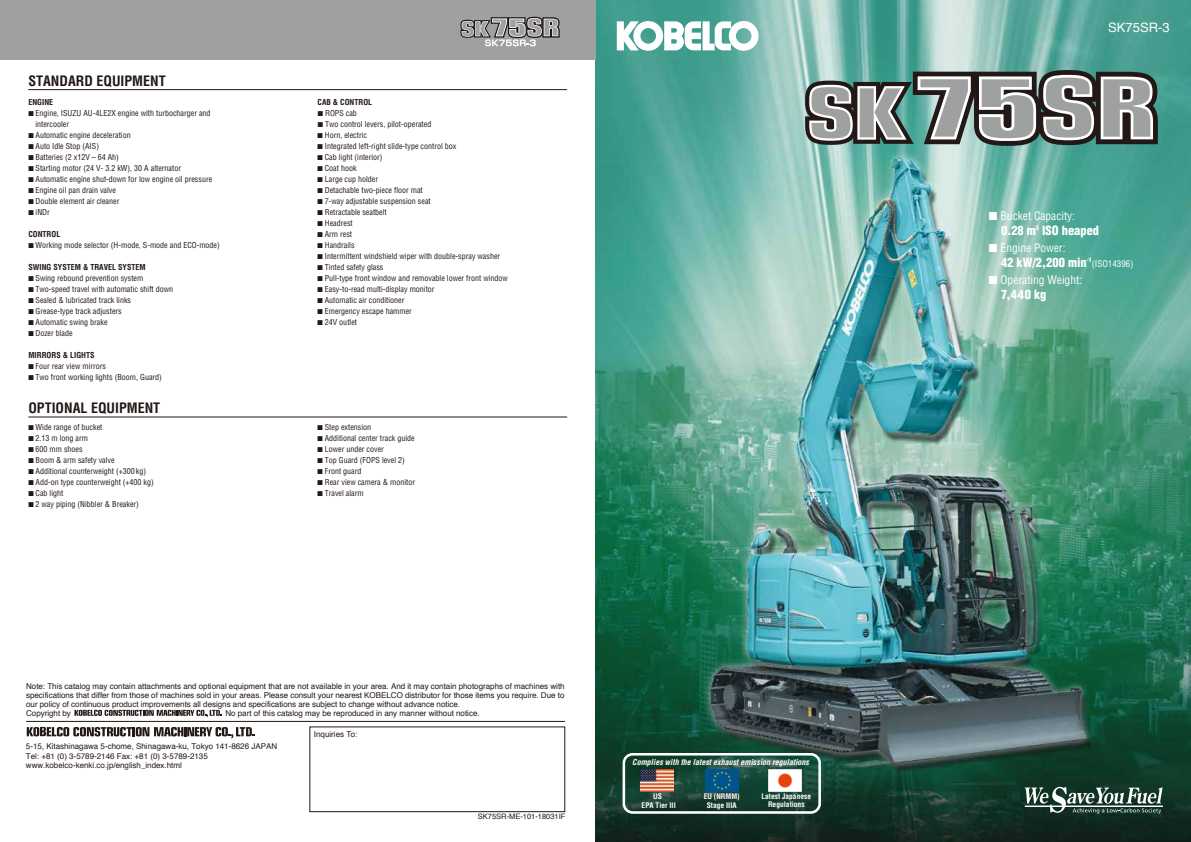
<style>
.page{position:relative;width:1191px;height:842px;background:#fff}
.page>*{position:absolute;margin:0;border:0;box-sizing:border-box;transform-origin:0 0}
.t1{font:700 condensed 14px "Helvetica";color:#221815}
.t2{font:13px "Helvetica";color:#fff}
.t3{font:900 condensed 12.4px "Helvetica";color:#fff}
.t4{font:condensed 11.5px "Helvetica";color:#fff}
.t5{font:condensed 9px "Helvetica";color:#fff}
.t6{font:condensed 8px/11px "Helvetica";color:#221815}
.t7{font:8px/9px "Helvetica";color:#221815}
.t8{font:700 condensed 8px "Helvetica";color:#221815}
.t9{font:italic 700 condensed 8px "Helvetica";color:#fff}
.t10{font:700 condensed 7.5px/8.5px "Helvetica";color:#fff;text-align:center}
.t11{font:7.5px "Helvetica";color:#221815}
</style>
<div class="page">
<img style="left:595px;top:0;width:596px;height:842px">
<div style="left:0;top:0;width:595px;height:60px;background:#9fa0a0"></div>
<svg style="left:460px;top:17px;width:100px;height:29px"></svg>
<svg style="left:1024px;top:786px;width:138px;height:28px"></svg>
<div style="left:622px;top:753px;width:199px;height:61px;border:3px solid #fff;border-radius:9px"></div>
<img style="left:641px;top:769px;width:33px;height:22px">
<img style="left:705px;top:769px;width:33px;height:22px">
<img style="left:768px;top:769px;width:33px;height:22px">
<svg style="left:617px;top:21px;width:141px;height:30px"></svg>
<svg style="left:805px;top:70px;width:352px;height:76px;background:#858e8b"></svg>
<hr style="left:28px;top:89px;width:539px;height:1px;background:#221815">
<hr style="left:28px;top:417px;width:539px;height:1px;background:#221815">
<div style="left:310px;top:727px;width:255px;height:85px;border:1px solid #221815"></div>
<hr style="left:26px;top:721px;width:539px;height:1px;background:#221815">
<svg style="left:27px;top:727px;width:228px;height:11px"></svg>
<svg style="left:74px;top:710px;width:148px;height:7px"></svg>
<h1 class="t1" style="left:28px;top:72px;width:139px">STANDARD EQUIPMENT</h1>
<p class="t8" style="left:28px;top:97px;width:26px">ENGINE</p>
<p class="t6" style="left:35px;top:107px;width:177px;text-indent:-7px">■ Engine, ISUZU AU-4LE2X engine with turbocharger and intercooler</p>
<p class="t6" style="left:28px;top:129px;width:104px">■ Automatic engine deceleration</p>
<p class="t6" style="left:28px;top:140px;width:72px">■ Auto Idle Stop (AIS)</p>
<p class="t6" style="left:28px;top:151px;width:92px">■ Batteries (2 x12V – 64 Ah)</p>
<p class="t6" style="left:28px;top:162px;width:154px">■ Starting motor (24 V- 3.2 kW), 30 A alternator</p>
<p class="t6" style="left:28px;top:173px;width:185px">■ Automatic engine shut-down for low engine oil pressure</p>
<p class="t6" style="left:28px;top:184px;width:89px">■ Engine oil pan drain valve</p>
<p class="t6" style="left:28px;top:195px;width:93px">■ Double element air cleaner</p>
<p class="t6" style="left:28px;top:206px;width:23px">■ iNDr</p>
<p class="t8" style="left:28px;top:229px;width:34px">CONTROL</p>
<p class="t6" style="left:28px;top:239px;width:193px">■ Working mode selector (H-mode, S-mode and ECO-mode)</p>
<p class="t8" style="left:28px;top:262px;width:119px">SWING SYSTEM &amp; TRAVEL SYSTEM</p>
<p class="t6" style="left:28px;top:272px;width:117px">■ Swing rebound prevention system</p>
<p class="t6" style="left:28px;top:283px;width:146px">■ Two-speed travel with automatic shift down</p>
<p class="t6" style="left:28px;top:294px;width:104px">■ Sealed &amp; lubricated track links</p>
<p class="t6" style="left:28px;top:305px;width:95px">■ Grease-type track adjusters</p>
<p class="t6" style="left:28px;top:316px;width:81px">■ Automatic swing brake</p>
<p class="t6" style="left:28px;top:327px;width:46px">■ Dozer blade</p>
<p class="t8" style="left:28px;top:350px;width:68px">MIRRORS &amp; LIGHTS</p>
<p class="t6" style="left:28px;top:360px;width:79px">■ Four rear view mirrors</p>
<p class="t6" style="left:28px;top:371px;width:135px">■ Two front working lights (Boom, Guard)</p>
<h1 class="t1" style="left:28px;top:399px;width:133px">OPTIONAL EQUIPMENT</h1>
<p class="t6" style="left:28px;top:421px;width:76px">■ Wide range of bucket</p>
<p class="t6" style="left:28px;top:432px;width:61px">■ 2.13 m long arm</p>
<p class="t6" style="left:28px;top:443px;width:56px">■ 600 mm shoes</p>
<p class="t6" style="left:28px;top:454px;width:88px">■ Boom &amp; arm safety valve</p>
<p class="t6" style="left:28px;top:465px;width:119px">■ Additional counterweight (+300 kg)</p>
<p class="t6" style="left:28px;top:476px;width:127px">■ Add-on type counterweight (+400 kg)</p>
<p class="t6" style="left:28px;top:487px;width:37px">■ Cab light</p>
<p class="t6" style="left:28px;top:498px;width:112px">■ 2 way piping (Nibbler &amp; Breaker)</p>
<p class="t8" style="left:317px;top:97px;width:56px">CAB &amp; CONTROL</p>
<p class="t6" style="left:318px;top:107px;width:41px">■ ROPS cab</p>
<p class="t6" style="left:318px;top:118px;width:115px">■ Two control levers, pilot-operated</p>
<p class="t6" style="left:317px;top:129px;width:51px">■ Horn, electric</p>
<p class="t6" style="left:317px;top:140px;width:140px">■ Integrated left-right slide-type control box</p>
<p class="t6" style="left:317px;top:151px;width:67px">■ Cab light (interior)</p>
<p class="t6" style="left:317px;top:162px;width:41px">■ Coat hook</p>
<p class="t6" style="left:317px;top:173px;width:62px">■ Large cup holder</p>
<p class="t6" style="left:317px;top:184px;width:107px">■ Detachable two-piece floor mat</p>
<p class="t6" style="left:317px;top:195px;width:115px">■ 7-way adjustable suspension seat</p>
<p class="t6" style="left:317px;top:206px;width:71px">■ Retractable seatbelt</p>
<p class="t6" style="left:317px;top:217px;width:37px">■ Headrest</p>
<p class="t6" style="left:317px;top:228px;width:36px">■ Arm rest</p>
<p class="t6" style="left:317px;top:239px;width:39px">■ Handrails</p>
<p class="t6" style="left:317px;top:250px;width:184px">■ Intermittent windshield wiper with double-spray washer</p>
<p class="t6" style="left:317px;top:261px;width:67px">■ Tinted safety glass</p>
<p class="t6" style="left:317px;top:272px;width:192px">■ Pull-type front window and removable lower front window</p>
<p class="t6" style="left:317px;top:283px;width:119px">■ Easy-to-read multi-display monitor</p>
<p class="t6" style="left:317px;top:294px;width:88px">■ Automatic air conditioner</p>
<p class="t6" style="left:317px;top:305px;width:96px">■ Emergency escape hammer</p>
<p class="t6" style="left:317px;top:316px;width:41px">■ 24V outlet</p>
<p class="t6" style="left:317px;top:421px;width:55px">■ Step extension</p>
<p class="t6" style="left:317px;top:432px;width:99px">■ Additional center track guide</p>
<p class="t6" style="left:317px;top:443px;width:68px">■ Lower under cover</p>
<p class="t6" style="left:317px;top:454px;width:89px">■ Top Guard (FOPS level 2)</p>
<p class="t6" style="left:317px;top:465px;width:45px">■ Front guard</p>
<p class="t6" style="left:317px;top:476px;width:99px">■ Rear view camera &amp; monitor</p>
<p class="t6" style="left:317px;top:487px;width:48px">■ Travel alarm</p>
<p class="t7" style="left:26px;top:682px;width:540px">Note: This catalog may contain attachments and optional equipment that are not available in your area. And it may contain photographs of machines with specifications that differ from those of machines sold in your areas. Please consult your nearest KOBELCO distributor for those items you require. Due to our policy of continuous product improvements all designs and specifications are subject to change without advance notice.<br>Copyright by</p>
<p class="t7" style="left:225px;top:709px;width:256px">No part of this catalog may be reproduced in any manner without notice.</p>
<p class="t7" style="left:26px;top:742px;width:253px;line-height:9.6px">5-15, Kitashinagawa 5-chome, Shinagawa-ku, Tokyo 141-8626 JAPAN<br>Tel: +81 (0) 3-5789-2146 Fax: +81 (0) 3-5789-2135 www.kobelco-kenki.co.jp/english_index.html</p>
<p class="t7" style="left:314px;top:730px;width:45px">Inquiries To:</p>
<p class="t11" style="left:478px;top:810px;width:89px">SK75SR-ME-101-18031IF</p>
<p class="t9" style="left:632px;top:757px;width:178px">Complies with the latest exhaust emission regulations</p>
<p class="t10" style="left:641px;top:792px;width:36px">US<br>EPA Tier III</p>
<p class="t10" style="left:761px;top:792px;width:51px">Latest Japanese<br>Regulations</p>
<p class="t10" style="left:703px;top:792px;width:38px">EU (NRMM)<br>Stage IIIA</p>
<h2 class="t2" style="left:1108px;top:18px;width:63px">SK75SR-3</h2>
<h3 class="t4" style="left:988px;top:209px;width:88px">■ Bucket Capacity:</h3>
<h3 class="t3" style="left:1001px;top:223px;width:99px">0.28 m<sup>3</sup> ISO heaped</h3>
<h3 class="t4" style="left:988px;top:241px;width:78px">■ Engine Power:</h3>
<h3 class="t3" style="left:1001px;top:255px;width:92px">42 kW/2,200 min<sup>-1</sup></h3>
<p class="t5" style="left:1091px;top:258px;width:43px">(ISO14396)</p>
<h3 class="t4" style="left:988px;top:273px;width:95px">■ Operating Weight:</h3>
<h3 class="t3" style="left:1001px;top:287px;width:47px">7,440 kg</h3>
</div>
